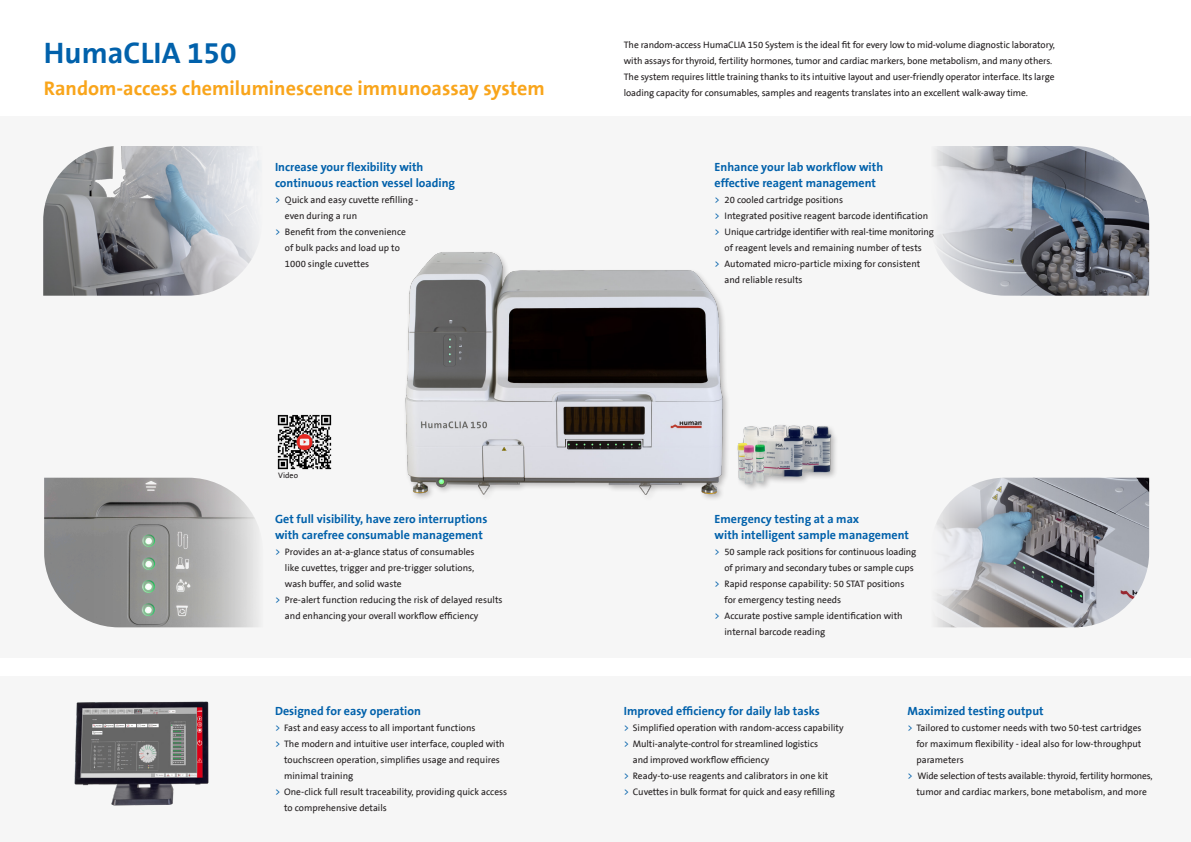
<style>
.page{position:relative;width:1191px;height:842px;background:#fff}
.page>*{position:absolute;margin:0;border:0;box-sizing:border-box;transform-origin:0 0}
.t1{font:700 30px "The Sans B7";color:#0161ab}
.t2{font:700 20px "The Sans B7";color:#f9a51b}
.t3{font:700 12px/16px "The Sans B7";color:#0161ab}
.t4{font:9.5px/16px "The Sans B5 Plain";color:#231f20}
.t5{font:9.5px/16px "The Sans B5 Plain";letter-spacing:-.02em;color:#231f20;text-align:center}
.Human_Katalog___Text_Aufzählung{font:8px "The Sans B5 Plain";color:#231f20}
.s1{color:#0161ab}
</style>
<div class="page">
<div style="left:0;top:116px;width:1191px;height:542px;background:#f6f6f6"></div>
<div style="left:0;top:676px;width:1191px;height:166px;background:#f6f6f6"></div>
<img style="left:935px;top:146px;width:214px;height:150px">
<img style="left:936px;top:478px;width:213px;height:149px">
<img style="left:43px;top:146px;width:216px;height:150px">
<img style="left:44px;top:478px;width:214px;height:149px">
<img style="left:74px;top:701px;width:135px;height:105px">
<img style="left:405px;top:252px;width:322px;height:247px">
<img style="left:714px;top:395px;width:122px;height:103px">
<img style="left:277px;top:414px;width:55px;height:56px">
<p class="t1" style="left:44px;top:37px;width:194px">HumaCLIA 150</p>
<p class="t2" style="left:44px;top:78px;width:502px">Random-access chemiluminescence immunoassay system</p>
<p class="t3" style="left:275px;top:159px;width:150px">Increase your flexibility with</p>
<p class="t3" style="left:275px;top:175px;width:181px">continuous reaction vessel loading</p>
<p class="t4" style="left:275px;top:192px;width:145px"><span class="s1">&gt;</span> Quick and easy cuvette refilling -</p>
<p class="t4" style="left:285px;top:208px;width:74px">even during a run</p>
<p class="t4" style="left:275px;top:224px;width:132px"><span class="s1">&gt;</span> Benefit from the convenience</p>
<p class="t4" style="left:285px;top:240px;width:116px">of bulk packs and load up to</p>
<p class="t4" style="left:285px;top:256px;width:86px">1000 single cuvettes</p>
<p class="Human_Katalog___Text_Aufzählung" style="left:278px;top:471px;width:21px">Video</p>
<p class="t3" style="left:275px;top:511px;width:214px">Get full visibility, have zero interruptions with carefree consumable management</p>
<p class="t4" style="left:285px;top:544px;width:191px;text-align:justify;text-indent:-10px"><span class="s1">&gt;</span> Provides an at-a-glance status of consumables like cuvettes, trigger and pre-trigger solutions, wash buffer, and solid waste</p>
<p class="t4" style="left:285px;top:592px;width:219px;text-indent:-10px"><span class="s1">&gt;</span> Pre-alert function reducing the risk of delayed results and enhancing your overall workflow efficiency</p>
<p class="t3" style="left:275px;top:703px;width:147px">Designed for easy operation</p>
<p class="t4" style="left:275px;top:720px;width:202px"><span class="s1">&gt;</span> Fast and easy access to all important functions</p>
<p class="t4" style="left:284px;top:736px;width:222px;text-indent:-9px"><span class="s1">&gt;</span> The modern and intuitive user interface, coupled with touchscreen operation, simplifies usage and requires minimal training</p>
<p class="t4" style="left:284px;top:784px;width:225px;text-indent:-9px"><span class="s1">&gt;</span> One-click full result traceability, providing quick access to comprehensive details</p>
<p class="t4" style="left:624px;top:37px;width:432px">The random-access HumaCLIA 150 System is the ideal fit for every low to mid-volume diagnostic laboratory,</p>
<p class="t4" style="left:624px;top:53px;width:430px">with assays for thyroid, fertility hormones, tumor and cardiac markers, bone metabolism, and many others.</p>
<p class="t4" style="left:624px;top:69px;width:432px">The system requires little training thanks to its intuitive layout and user-friendly operator interface. Its large</p>
<p class="t4" style="left:624px;top:85px;width:406px">loading capacity for consumables, samples and reagents translates into an excellent walk-away time.</p>
<p class="t3" style="left:714px;top:159px;width:170px">Enhance your lab workflow with effective reagent management</p>
<p class="t4" style="left:714px;top:192px;width:130px"><span class="s1">&gt;</span> 20 cooled cartridge positions</p>
<p class="t4" style="left:714px;top:208px;width:215px"><span class="s1">&gt;</span> Integrated positive reagent barcode identification</p>
<p class="t5" style="left:714px;top:224px;width:221px"><span class="s1">&gt;</span> Unique cartridge identifier with real-time monitoring of reagent levels and remaining number of tests</p>
<p class="t4" style="left:724px;top:256px;width:197px;text-indent:-10px"><span class="s1">&gt;</span> Automated micro-particle mixing for consistent and reliable results</p>
<p class="t3" style="left:714px;top:511px;width:196px">Emergency testing at a max<br>with intelligent sample management</p>
<p class="t4" style="left:714px;top:544px;width:203px"><span class="s1">&gt;</span> 50 sample rack positions for continuous loading</p>
<p class="t4" style="left:724px;top:560px;width:191px">of primary and secondary tubes or sample cups</p>
<p class="t4" style="left:714px;top:576px;width:191px"><span class="s1">&gt;</span> Rapid response capability: 50 STAT positions</p>
<p class="t4" style="left:724px;top:592px;width:118px">for emergency testing needs</p>
<p class="t4" style="left:714px;top:608px;width:190px"><span class="s1">&gt;</span> Accurate postive sample identification with</p>
<p class="t4" style="left:724px;top:624px;width:102px">internal barcode reading</p>
<p class="t3" style="left:624px;top:703px;width:197px">Improved efficiency for daily lab tasks</p>
<p class="t4" style="left:624px;top:720px;width:221px"><span class="s1">&gt;</span> Simplified operation with random-access capability</p>
<p class="t4" style="left:624px;top:736px;width:196px"><span class="s1">&gt;</span> Multi-analyte-control for streamlined logistics</p>
<p class="t4" style="left:624px;top:752px;width:212px;text-indent:9px">and improved workflow efficiency<br><span class="s1">&gt;</span> Ready-to-use reagents and calibrators in one kit <span class="s1">&gt;</span> Cuvettes in bulk format for quick and easy refilling</p>
<p class="t3" style="left:907px;top:703px;width:138px">Maximized testing output</p>
<p class="t4" style="left:916px;top:720px;width:227px;text-align:justify;text-indent:-9px"><span class="s1">&gt;</span> Tailored to customer needs with two 50-test cartridges for maximum flexibility - ideal also for low-throughput parameters</p>
<p class="t5" style="left:907px;top:768px;width:247px"><span class="s1">&gt;</span> Wide selection of tests available: thyroid, fertility hormones,</p>
<p class="t4" style="left:916px;top:784px;width:232px">tumor and cardiac markers, bone metabolism, and more</p>
</div>
